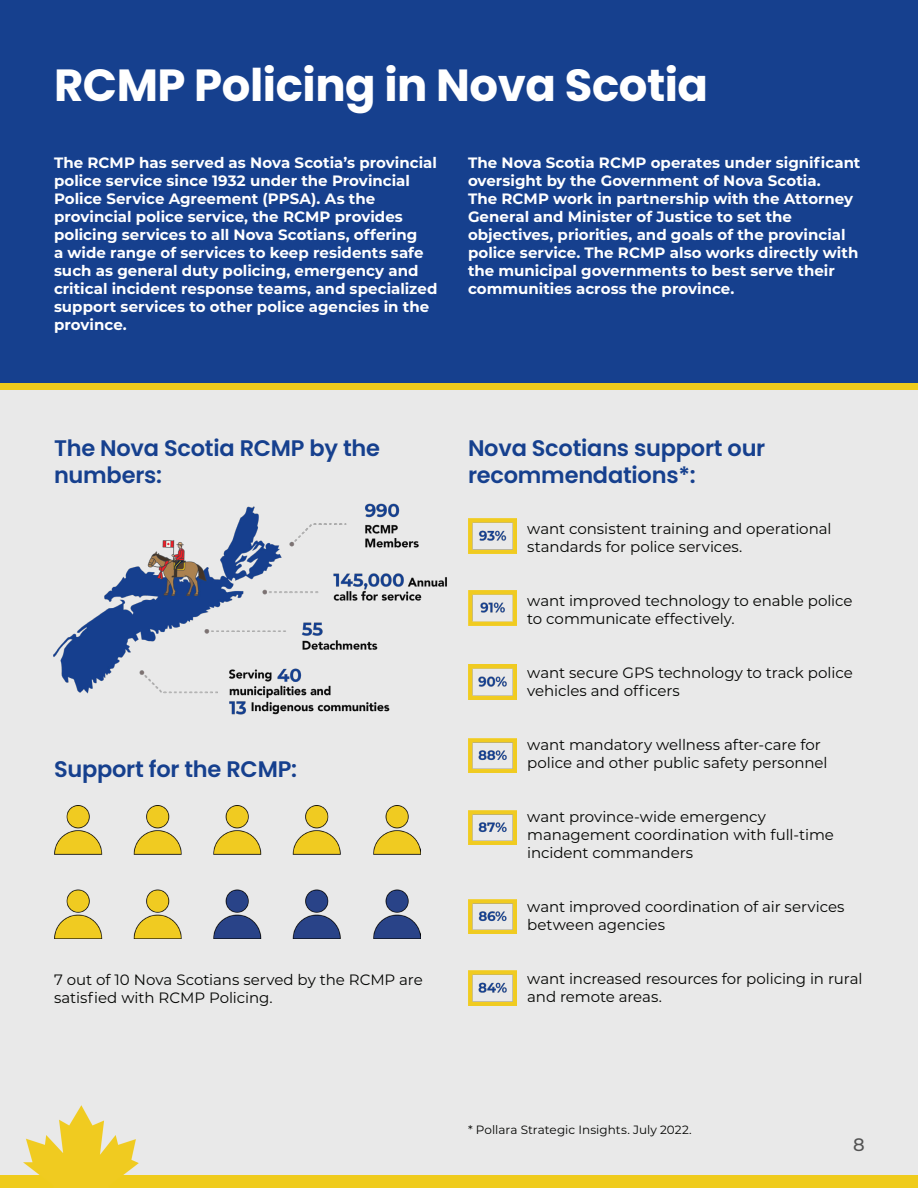
<style>
.page{position:relative;width:918px;height:1188px;background:#fff}
.page>*{position:absolute;margin:0;border:0;box-sizing:border-box;transform-origin:0 0}
.t1{font:700 45px "Poppins";letter-spacing:-.01em;color:#fff}
.t2{font:600 22.5px/27px "Poppins";letter-spacing:-.01em;color:#16408e}
.t3{font:500 18px "Montserrat";color:#535353}
.t4{font:700 15px/18px "Montserrat";color:#fff}
.t5{font:15px/18px "Montserrat";letter-spacing:-.005em;color:#040503}
.t6{font:12px "Montserrat";color:#040503}
</style>
<div class="page">
<div style="left:0;top:389px;width:918px;height:786px;background:#e9e9e9"></div>
<img style="left:468px;top:970px;width:49px;height:35px">
<img style="left:468px;top:899px;width:49px;height:35px">
<img style="left:468px;top:810px;width:49px;height:35px">
<img style="left:468px;top:738px;width:49px;height:35px">
<img style="left:468px;top:665px;width:49px;height:34px">
<img style="left:468px;top:591px;width:49px;height:35px">
<img style="left:468px;top:519px;width:49px;height:35px">
<div style="left:0;top:0;width:918px;height:383px;background:#16408e"></div>
<div style="left:0;top:383px;width:918px;height:6px;background:#efcb1c"></div>
<div style="left:0;top:1175px;width:918px;height:13px;background:#efcb1c"></div>
<img style="left:23px;top:1106px;width:115px;height:69px">
<img style="left:54px;top:503px;width:393px;height:212px">
<img style="left:54px;top:806px;width:367px;height:133px">
<p class="t1" style="left:54px;top:59px;width:656px">RCMP Policing in Nova Scotia</p>
<p class="t4" style="left:54px;top:153px;width:385px">The RCMP has served as Nova Scotia’s provincial police service since 1932 under the Provincial Police Service Agreement (PPSA). As the provincial police service, the RCMP provides policing services to all Nova Scotians, offering<br>a wide range of services to keep residents safe such as general duty policing, emergency and critical incident response teams, and specialized support services to other police agencies in the province.</p>
<p class="t4" style="left:468px;top:153px;width:394px">The Nova Scotia RCMP operates under significant oversight by the Government of Nova Scotia.<br>The RCMP work in partnership with the Attorney General and Minister of Justice to set the objectives, priorities, and goals of the provincial police service. The RCMP also works directly with the municipal governments to best serve their communities across the province.</p>
<p class="t2" style="left:54px;top:434px;width:328px">The Nova Scotia RCMP by the numbers:</p>
<p class="t2" style="left:468px;top:434px;width:299px">Nova Scotians support our recommendations*:</p>
<p class="t2" style="left:54px;top:756px;width:245px">Support for the RCMP:</p>
<p class="t5" style="left:54px;top:970px;width:370px">7 out of 10 Nova Scotians served by the RCMP are satisfied with RCMP Policing.</p>
<p class="t5" style="left:527px;top:519px;width:306px">want consistent training and operational standards for police services.</p>
<p class="t5" style="left:527px;top:591px;width:327px">want improved technology to enable police to communicate effectively.</p>
<p class="t5" style="left:527px;top:663px;width:327px">want secure GPS technology to track police vehicles and officers</p>
<p class="t5" style="left:527px;top:735px;width:302px">want mandatory wellness after-care for police and other public safety personnel</p>
<p class="t5" style="left:527px;top:807px;width:308px">want province-wide emergency management coordination with full-time incident commanders</p>
<p class="t5" style="left:527px;top:897px;width:319px">want improved coordination of air services between agencies</p>
<p class="t5" style="left:527px;top:969px;width:337px">want increased resources for policing in rural and remote areas.</p>
<p class="t6" style="left:468px;top:1121px;width:225px">* Pollara Strategic Insights. July 2022.</p>
<p class="t3" style="left:853px;top:1132px;width:13px">8</p>
</div>
